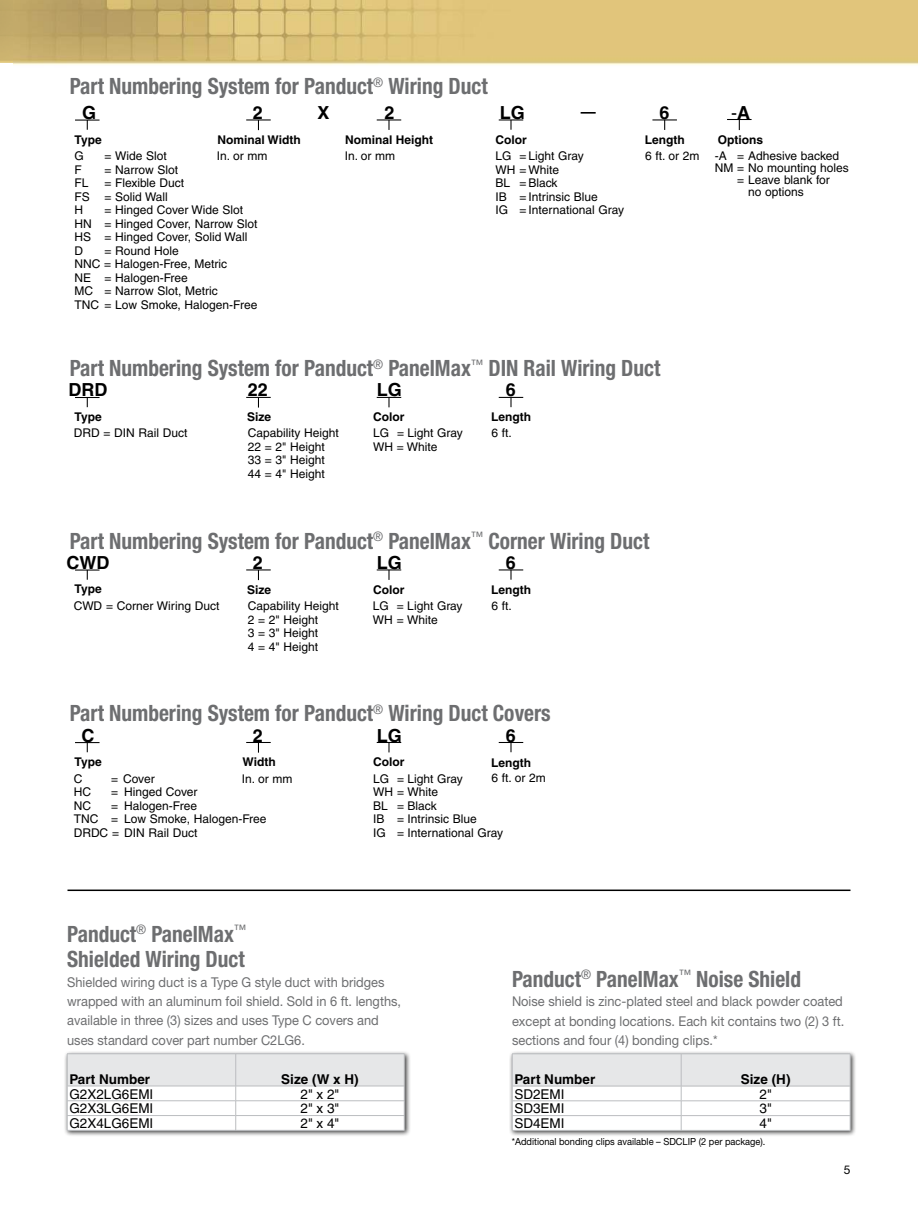
<style>
.page{position:relative;width:918px;height:1215px;background:#fff}
.page>*{position:absolute;margin:0;border:0;box-sizing:border-box;transform-origin:0 0}
.t1{font:700 condensed 22.5px/25.5px "Helvetica Neue LT Std";color:#6d6e70;scale:.95 1}
.t2{font:700 18px "Helvetica";color:#000}
.t3{font:18px "Helvetica";color:#000}
.t4{font:700 15px "Helvetica";color:#000}
.t5{font:13.5px/19.5px "Helvetica Neue LT Std";color:#6d6e70;scale:.95 1}
.t6{font:13.5px "Helvetica";color:#000}
.t7{font:700 13.5px "Helvetica";color:#000}
.t8{font:12px/13.5px "Helvetica";color:#000}
.t9{font:700 12px "Helvetica";color:#000}
.t10{font:12px "Helvetica Neue LT Std";color:#000}
.t11{font:9.75px "Helvetica Neue LT Std";color:#000;scale:.95 1}
.s1{font-weight:700}
</style>
<div class="page">
<img style="left:0;top:0;width:918px;height:892px">
<div style="left:64px;top:1051px;width:347px;height:86px;background:#000;opacity:.75"></div>
<svg style="left:67px;top:1054px;width:338px;height:76px"></svg>
<hr style="left:67px;top:1130px;width:169px;height:1px;background:#bbbdc0">
<hr style="left:236px;top:1130px;width:168px;height:1px;background:#bbbdc0">
<div style="left:509px;top:1051px;width:348px;height:86px;background:#000;opacity:.75"></div>
<svg style="left:512px;top:1054px;width:339px;height:76px"></svg>
<hr style="left:512px;top:1130px;width:169px;height:1px;background:#bbbdc0">
<hr style="left:681px;top:1130px;width:169px;height:1px;background:#bbbdc0">
<svg style="left:499px;top:397px;width:24px;height:10px"></svg>
<svg style="left:377px;top:397px;width:24px;height:10px"></svg>
<svg style="left:75px;top:397px;width:25px;height:10px"></svg>
<svg style="left:246px;top:397px;width:25px;height:11px"></svg>
<svg style="left:75px;top:120px;width:25px;height:10px"></svg>
<svg style="left:727px;top:119px;width:25px;height:11px"></svg>
<svg style="left:652px;top:119px;width:25px;height:11px"></svg>
<svg style="left:499px;top:119px;width:24px;height:11px"></svg>
<svg style="left:377px;top:119px;width:24px;height:11px"></svg>
<svg style="left:246px;top:119px;width:25px;height:11px"></svg>
<svg style="left:499px;top:569px;width:24px;height:11px"></svg>
<svg style="left:377px;top:569px;width:24px;height:11px"></svg>
<svg style="left:75px;top:570px;width:25px;height:10px"></svg>
<svg style="left:246px;top:569px;width:25px;height:11px"></svg>
<svg style="left:499px;top:742px;width:24px;height:10px"></svg>
<svg style="left:377px;top:742px;width:24px;height:10px"></svg>
<svg style="left:75px;top:742px;width:25px;height:10px"></svg>
<svg style="left:246px;top:742px;width:25px;height:11px"></svg>
<hr style="left:68px;top:890px;width:783px;height:1px;background:#000">
<h1 class="t1" style="left:70px;top:75px;width:441px">Part Numbering System for Panduct<sup>®</sup> Wiring Duct</h1>
<h2 class="t2" style="left:82px;top:106px;width:16px">G</h2>
<h2 class="t2" style="left:253px;top:106px;width:12px">2</h2>
<h2 class="t2" style="left:384px;top:106px;width:12px">2</h2>
<p class="t4" style="left:581px;top:106px;width:16px">—</p>
<p class="t9" style="left:217px;top:135px;width:85px">Nominal Width</p>
<p class="t9" style="left:345px;top:135px;width:89px">Nominal Height</p>
<p class="t9" style="left:495px;top:135px;width:33px">Color</p>
<h2 class="t2" style="left:500px;top:106px;width:27px">LG</h2>
<h2 class="t2" style="left:660px;top:106px;width:12px">6</h2>
<h2 class="t3" style="left:731px;top:106px;width:20px">-<span class="s1">A</span></h2>
<h2 class="t2" style="left:318px;top:106px;width:14px">X</h2>
<p class="t9" style="left:75px;top:135px;width:29px">Type</p>
<p class="t9" style="left:645px;top:135px;width:41px">Length</p>
<p class="t8" style="left:645px;top:150px;width:56px">6 ft. or 2m</p>
<p class="t8" style="left:715px;top:150px;width:126px">-A = Adhesive backed</p>
<p class="t8" style="left:715px;top:162px;width:136px">NM = No mounting holes</p>
<p class="t8" style="left:737px;top:174px;width:94px">= Leave blank for</p>
<p class="t8" style="left:748px;top:186px;width:57px">no options</p>
<p class="t9" style="left:718px;top:135px;width:47px">Options</p>
<p class="t8" style="left:74px;top:150px;width:11px">G</p>
<p class="t8" style="left:104px;top:150px;width:64px">= Wide Slot</p>
<p class="t8" style="left:74px;top:164px;width:9px">F</p>
<p class="t8" style="left:104px;top:164px;width:75px">= Narrow Slot</p>
<p class="t8" style="left:74px;top:177px;width:16px">FL</p>
<p class="t8" style="left:217px;top:150px;width:52px">In. or mm</p>
<p class="t8" style="left:495px;top:150px;width:130px">LG = Light Gray<br>WH = White<br>BL = Black<br>IB = Intrinsic Blue<br>IG = International Gray</p>
<p class="t8" style="left:345px;top:150px;width:52px">In. or mm</p>
<p class="t8" style="left:74px;top:177px;width:111px;text-indent:30px">= Flexible Duct<br>FS = Solid Wall<br>H</p>
<p class="t8" style="left:74px;top:204px;width:185px;text-indent:30px">= Hinged Cover Wide Slot<br>HN = Hinged Cover, Narrow Slot<br>HS = Hinged Cover, Solid Wall<br>D</p>
<p class="t8" style="left:74px;top:245px;width:185px;text-indent:30px">= Round Hole<br>NNC = Halogen-Free, Metric<br>NE = Halogen-Free<br>MC = Narrow Slot, Metric<br>TNC = Low Smoke, Halogen-Free</p>
<h1 class="t1" style="left:70px;top:357px;width:623px">Part Numbering System for Panduct<sup>®</sup> PanelMax<sup>™</sup> DIN Rail Wiring Duct</h1>
<h2 class="t2" style="left:68px;top:383px;width:40px">DRD</h2>
<h2 class="t2" style="left:248px;top:383px;width:22px">22</h2>
<h2 class="t2" style="left:377px;top:383px;width:27px">LG</h2>
<p class="t9" style="left:75px;top:412px;width:29px">Type</p>
<p class="t9" style="left:247px;top:413px;width:26px">Size</p>
<p class="t9" style="left:373px;top:412px;width:33px">Color</p>
<p class="t9" style="left:491px;top:413px;width:41px">Length</p>
<p class="t8" style="left:74px;top:428px;width:115px">DRD = DIN Rail Duct</p>
<p class="t8" style="left:248px;top:428px;width:93px">Capability Height<br>22 = 2" Height<br>33 = 3" Height<br>44 = 4" Height</p>
<p class="t8" style="left:373px;top:428px;width:91px">LG = Light Gray<br>WH = White</p>
<p class="t8" style="left:492px;top:427px;width:22px">6 ft.</p>
<h2 class="t2" style="left:506px;top:383px;width:12px">6</h2>
<h1 class="t1" style="left:70px;top:530px;width:612px">Part Numbering System for Panduct<sup>®</sup> PanelMax<sup>™</sup> Corner Wiring Duct</h1>
<h2 class="t2" style="left:66px;top:556px;width:44px">CWD</h2>
<h2 class="t2" style="left:253px;top:556px;width:12px">2</h2>
<h2 class="t2" style="left:377px;top:556px;width:27px">LG</h2>
<p class="t9" style="left:75px;top:585px;width:29px">Type</p>
<p class="t9" style="left:247px;top:585px;width:26px">Size</p>
<p class="t9" style="left:373px;top:585px;width:33px">Color</p>
<p class="t9" style="left:491px;top:585px;width:41px">Length</p>
<p class="t8" style="left:74px;top:600px;width:147px">CWD = Corner Wiring Duct</p>
<p class="t8" style="left:248px;top:600px;width:93px">Capability Height<br>2 = 2" Height<br>3 = 3" Height<br>4 = 4" Height</p>
<p class="t8" style="left:373px;top:600px;width:91px">LG = Light Gray<br>WH = White</p>
<p class="t8" style="left:491px;top:600px;width:22px">6 ft.</p>
<h2 class="t2" style="left:506px;top:556px;width:12px">6</h2>
<h1 class="t1" style="left:70px;top:702px;width:508px">Part Numbering System for Panduct<sup>®</sup> Wiring Duct Covers</h1>
<h2 class="t2" style="left:81px;top:728px;width:14px">C</h2>
<h2 class="t2" style="left:253px;top:728px;width:12px">2</h2>
<h2 class="t2" style="left:377px;top:728px;width:27px">LG</h2>
<p class="t9" style="left:75px;top:757px;width:29px">Type</p>
<p class="t9" style="left:242px;top:758px;width:35px">Width</p>
<p class="t9" style="left:373px;top:757px;width:33px">Color</p>
<p class="t9" style="left:491px;top:758px;width:41px">Length</p>
<p class="t8" style="left:74px;top:773px;width:10px">C</p>
<p class="t8" style="left:111px;top:773px;width:45px">= Cover</p>
<p class="t8" style="left:74px;top:786px;width:19px">HC</p>
<p class="t8" style="left:111px;top:786px;width:88px">= Hinged Cover</p>
<p class="t8" style="left:74px;top:800px;width:19px">NC</p>
<h2 class="t2" style="left:506px;top:728px;width:12px">6</h2>
<p class="t8" style="left:491px;top:773px;width:56px">6 ft. or 2m</p>
<p class="t8" style="left:242px;top:773px;width:52px">In. or mm</p>
<p class="t8" style="left:373px;top:773px;width:132px">LG = Light Gray<br>WH = White<br>BL = Black<br>IB = Intrinsic Blue<br>IG = International Gray</p>
<p class="t8" style="left:74px;top:800px;width:194px;text-indent:38px">= Halogen-Free<br>TNC = Low Smoke, Halogen-Free<br>DRDC = DIN Rail Duct</p>
<h1 class="t1" style="left:67px;top:923px;width:190px">Panduct<sup>®</sup> PanelMax<sup>™<br></sup>Shielded Wiring Duct</h1>
<p class="t5" style="left:67px;top:973px;width:353px">Shielded wiring duct is a Type G style duct with bridges wrapped with an aluminum foil shield. Sold in 6 ft. lengths, available in three (3) sizes and uses Type C covers and uses standard cover part number C2LG6.</p>
<p class="t7" style="left:69px;top:1074px;width:82px">Part Number</p>
<p class="t7" style="left:281px;top:1074px;width:79px">Size (W x H)</p>
<p class="t6" style="left:69px;top:1089px;width:86px">G2X2LG6EMI</p>
<p class="t6" style="left:301px;top:1089px;width:40px">2" x 2"</p>
<p class="t6" style="left:69px;top:1103px;width:86px">G2X3LG6EMI</p>
<p class="t6" style="left:301px;top:1103px;width:40px">2" x 3"</p>
<p class="t6" style="left:69px;top:1118px;width:86px">G2X4LG6EMI</p>
<p class="t6" style="left:301px;top:1118px;width:40px">2" x 4"</p>
<h1 class="t1" style="left:512px;top:968px;width:306px">Panduct<sup>®</sup> PanelMax<sup>™</sup> Noise Shield</h1>
<p class="t5" style="left:512px;top:993px;width:351px;text-align:justify">Noise shield is zinc-plated steel and black powder coated except at bonding locations. Each kit contains two (2) 3 ft. sections and four (4) bonding clips.*</p>
<p class="t7" style="left:514px;top:1074px;width:82px">Part Number</p>
<p class="t7" style="left:741px;top:1074px;width:51px">Size (H)</p>
<p class="t6" style="left:514px;top:1089px;width:52px">SD2EMI</p>
<p class="t6" style="left:760px;top:1089px;width:14px">2"</p>
<p class="t6" style="left:514px;top:1104px;width:52px">SD3EMI</p>
<p class="t6" style="left:760px;top:1104px;width:14px">3"</p>
<p class="t6" style="left:514px;top:1118px;width:52px">SD4EMI</p>
<p class="t6" style="left:760px;top:1118px;width:14px">4"</p>
<p class="t11" style="left:512px;top:1138px;width:269px">*Additional bonding clips available – SDCLIP (2 per package).</p>
<p class="t10" style="left:844px;top:1166px;width:8px">5</p>
</div>
